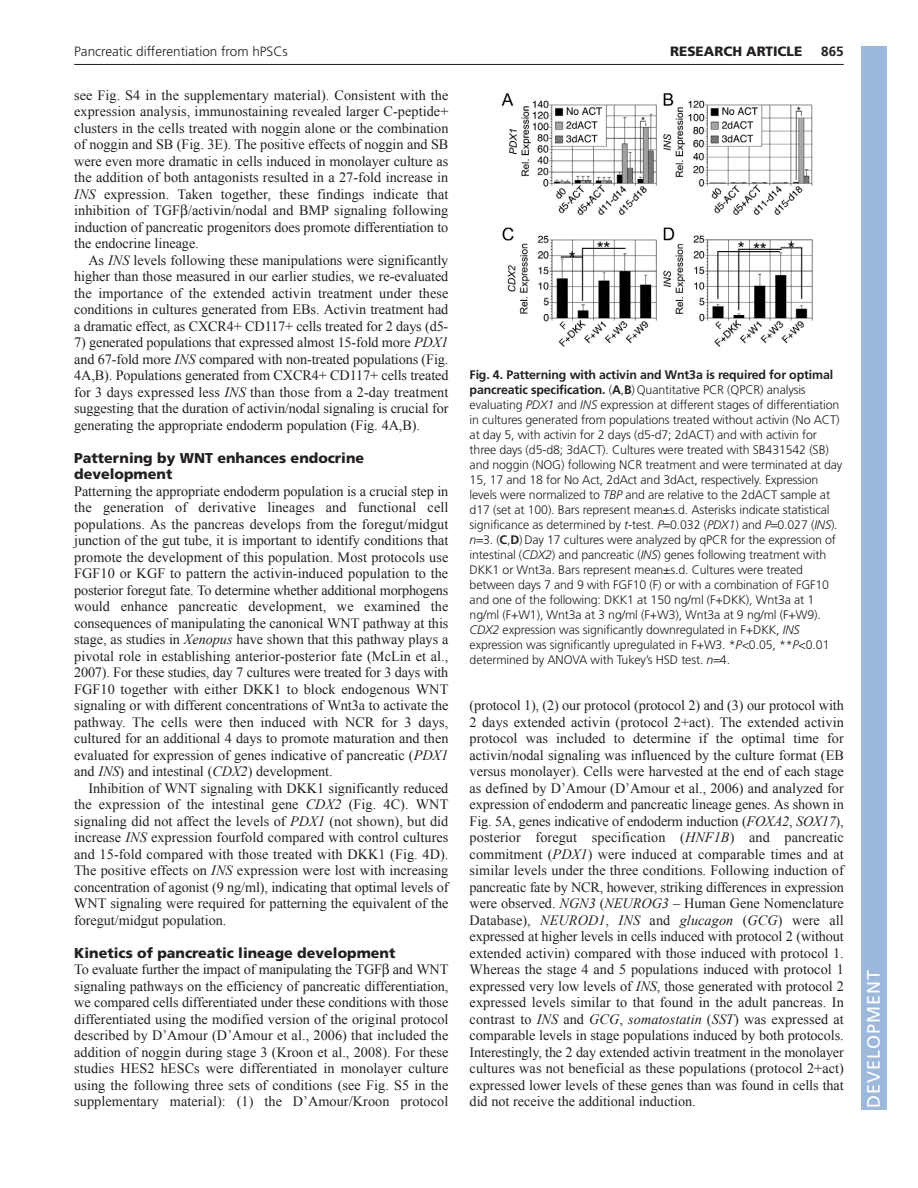
<style>
.page{position:relative;width:918px;height:1188px;background:#fff}
.page>*{position:absolute;margin:0;border:0;box-sizing:border-box;transform-origin:0 0}
.t1{font:18px "Frutiger LT Std";letter-spacing:.055em;color:#fff}
.t2{font:14.25px/16.5px "Times New Roman";letter-spacing:-.005em;color:#231f20;text-align:justify}
.t3{font:900 14.25px/16.5px "Frutiger LT Std";color:#231f20}
.t4{font:300 13.5px "Frutiger LT Std";color:#231f20}
.t5{font:900 13.5px "Frutiger LT Std";color:#231f20}
.t6{font:700 13.5px "Frutiger LT Std";color:#231f20}
.t7{font:300 12.3px/15px "Frutiger LT Std";letter-spacing:-.01em;color:#231f20}
.s1{font-style:italic}
.s2{font-weight:700}
</style>
<div class="page">
<hr style="left:74px;top:64px;width:770px;height:1px;background:#231f20">
<img style="left:501px;top:93px;width:312px;height:254px">
<div style="left:861px;top:46px;width:25px;height:1064px;background:#9cb9db"></div>
<p class="t4" style="left:74px;top:46px;width:215px">Pancreatic differentiation from hPSCs</p>
<p class="t5" style="left:670px;top:46px;width:134px">RESEARCH ARTICLE</p>
<p class="t6" style="left:821px;top:46px;width:24px">865</p>
<p class="t2" style="left:74px;top:87px;width:376px">see Fig. S4 in the supplementary material). Consistent with the expression analysis, immunostaining revealed larger C-peptide+ clusters in the cells treated with noggin alone or the combination of noggin and SB (Fig. 3E). The positive effects of noggin and SB were even more dramatic in cells induced in monolayer culture as the addition of both antagonists resulted in a 27-fold increase in <span class="s1">INS</span> expression. Taken together, these findings indicate that inhibition of TGF /activin/nodal and BMP signaling following induction of pancreatic progenitors does promote differentiation to the endocrine lineage.</p>
<p class="t2" style="left:74px;top:252px;width:376px;text-indent:14px">As <span class="s1">INS</span> levels following these manipulations were significantly higher than those measured in our earlier studies, we re-evaluated the importance of the extended activin treatment under these conditions in cultures generated from EBs. Activin treatment had a dramatic effect, as CXCR4+ CD117+ cells treated for 2 days (d5-</p>
<p class="t2" style="left:74px;top:334px;width:376px">7) generated populations that expressed almost 15-fold more <span class="s1">PDX1 </span>and 67-fold more <span class="s1">INS</span> compared with non-treated populations (Fig.<br>4A,B). Populations generated from CXCR4+ CD117+ cells treated for 3 days expressed less <span class="s1">INS</span> than those from a 2-day treatment suggesting that the duration of activin/nodal signaling is crucial for generating the appropriate endoderm population (Fig. 4A,B).</p>
<p class="t3" style="left:74px;top:451px;width:292px">Patterning by WNT enhances endocrine development</p>
<p class="t2" style="left:74px;top:483px;width:376px">Patterning the appropriate endoderm population is a crucial step in the generation of derivative lineages and functional cell populations. As the pancreas develops from the foregut/midgut junction of the gut tube, it is important to identify conditions that promote the development of this population. Most protocols use FGF10 or KGF to pattern the activin-induced population to the posterior foregut fate. To determine whether additional morphogens would enhance pancreatic development, we examined the consequences of manipulating the canonical WNT pathway at this stage, as studies in <span class="s1">Xenopus</span> have shown that this pathway plays a pivotal role in establishing anterior-posterior fate (McLin et al., 2007). For these studies, day 7 cultures were treated for 3 days with FGF10 together with either DKK1 to block endogenous WNT signaling or with different concentrations of Wnt3a to activate the pathway. The cells were then induced with NCR for 3 days, cultured for an additional 4 days to promote maturation and then evaluated for expression of genes indicative of pancreatic (<span class="s1">PDX1 </span>and <span class="s1">INS</span>) and intestinal (<span class="s1">CDX2</span>) development.</p>
<p class="t2" style="left:74px;top:780px;width:376px;text-indent:14px">Inhibition of WNT signaling with DKK1 significantly reduced the expression of the intestinal gene <span class="s1">CDX2</span> (Fig. 4C). WNT signaling did not affect the levels of <span class="s1">PDX1</span> (not shown), but did increase <span class="s1">INS</span> expression fourfold compared with control cultures and 15-fold compared with those treated with DKK1 (Fig. 4D).<br>The positive effects on <span class="s1">INS</span> expression were lost with increasing concentration of agonist (9 ng/ml), indicating that optimal levels of WNT signaling were required for patterning the equivalent of the foregut/midgut population.</p>
<p class="t3" style="left:74px;top:946px;width:323px">Kinetics of pancreatic lineage development</p>
<p class="t2" style="left:74px;top:961px;width:376px">To evaluate further the impact of manipulating the TGF and WNT signaling pathways on the efficiency of pancreatic differentiation, we compared cells differentiated under these conditions with those differentiated using the modified version of the original protocol described by D’Amour (D’Amour et al., 2006) that included the addition of noggin during stage 3 (Kroon et al., 2008). For these studies HES2 hESCs were differentiated in monolayer culture using the following three sets of conditions (see Fig. S5 in the supplementary material): (1) the D’Amour/Kroon protocol</p>
<p class="t7" style="left:470px;top:368px;width:374px"><span class="s2">Fig. 4. Patterning with activin and Wnt3a is required for optimal pancreatic specification.</span> (<span class="s2">A</span>,<span class="s2">B</span>)Quantitative PCR (QPCR) analysis evaluating <span class="s1">PDX1</span> and <span class="s1">INS</span> expression at different stages of differentiation in cultures generated from populations treated without activin (No ACT) at day 5, with activin for 2 days (d5-d7; 2dACT) and with activin for three days (d5-d8; 3dACT). Cultures were treated with SB431542 (SB) and noggin (NOG) following NCR treatment and were terminated at day 15, 17 and 18 for No Act, 2dAct and 3dAct, respectively. Expression levels were normalized to <span class="s1">TBP</span> and are relative to the 2dACT sample at d17 (set at 100). Bars represent mean±s.d. Asterisks indicate statistical significance as determined by <span class="s1">t</span>-test. <span class="s1">P</span> 0.032 (<span class="s1">PDX1</span>) and <span class="s1">P</span> 0.027 (<span class="s1">INS</span>)<span class="s1">. n</span> 3. (<span class="s2">C</span>,<span class="s2">D</span>)Day 17 cultures were analyzed by qPCR for the expression of intestinal (<span class="s1">CDX2</span>) and pancreatic (<span class="s1">INS</span>) genes following treatment with DKK1 or Wnt3a. Bars represent mean±s.d. Cultures were treated between days 7 and 9 with FGF10 (F) or with a combination of FGF10 and one of the following: DKK1 at 150 ng/ml (F+DKK), Wnt3a at 1 ng/ml (F+W1), Wnt3a at 3 ng/ml (F+W3), Wnt3a at 9 ng/ml (F+W9).<br><span class="s1">CDX2</span> expression was significantly downregulated in F+DKK, <span class="s1">INS </span>expression was significantly upregulated in F+W3. *<span class="s1">P&lt;</span>0.05, **<span class="s1">P</span>&lt;0.01 determined by ANOVA with Tukey’s HSD test. <span class="s1">n</span> 4.</p>
<p class="t2" style="left:470px;top:697px;width:376px">(protocol 1), (2) our protocol (protocol 2) and (3) our protocol with 2 days extended activin (protocol 2+act). The extended activin protocol was included to determine if the optimal time for activin/nodal signaling was influenced by the culture format (EB versus monolayer). Cells were harvested at the end of each stage as defined by D’Amour (D’Amour et al., 2006) and analyzed for expression of endoderm and pancreatic lineage genes. As shown in Fig. 5A, genes indicative of endoderm induction (<span class="s1">FOXA2</span>, <span class="s1">SOX17</span>), posterior foregut specification (<span class="s1">HNF1B</span>) and pancreatic commitment (<span class="s1">PDX1</span>) were induced at comparable times and at similar levels under the three conditions. Following induction of pancreatic fate by NCR, however, striking differences in expression were observed. <span class="s1">NGN3</span> (<span class="s1">NEUROG3</span> – Human Gene Nomenclature Database), <span class="s1">NEUROD1</span>, <span class="s1">INS</span> and <span class="s1">glucagon</span> (<span class="s1">GCG</span>) were all expressed at higher levels in cells induced with protocol 2 (without extended activin) compared with those induced with protocol 1.<br>Whereas the stage 4 and 5 populations induced with protocol 1 expressed very low levels of <span class="s1">INS</span>, those generated with protocol 2 expressed levels similar to that found in the adult pancreas. In contrast to <span class="s1">INS</span> and <span class="s1">GCG</span>, <span class="s1">somatostatin</span> (<span class="s1">SST</span>) was expressed at comparable levels in stage populations induced by both protocols.<br>Interestingly, the 2 day extended activin treatment in the monolayer cultures was not beneficial as these populations (protocol 2+act) expressed lower levels of these genes than was found in cells that did not receive the additional induction.</p>
<p class="t1" style="left:863px;top:1108px;width:140px;rotate:-90deg">DEVELOPMENT</p>
</div>
